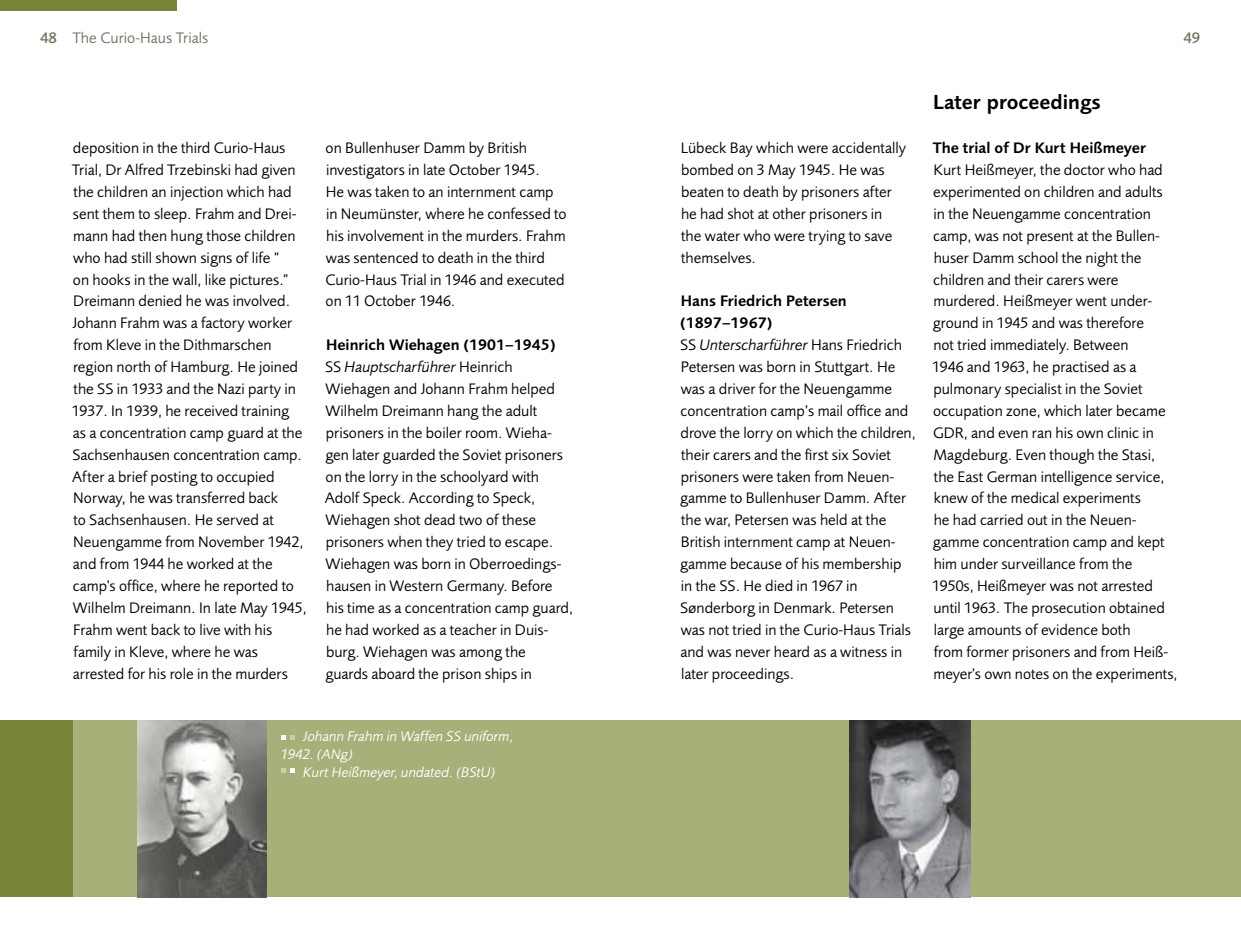
<style>
.page{position:relative;width:1241px;height:943px;background:#fff}
.page>*{position:absolute;margin:0;border:0;box-sizing:border-box;transform-origin:0 0}
.t1{font:21px "Foundry Sans Demi";color:#000}
.t2{font:15.75px/21.9px "Foundry Sans";color:#000}
.t3{font:15.75px/21.9px "Foundry Sans Demi CE";color:#000}
.t4{font:15.75px "Foundry Sans Book Italic CE";color:#000}
.t5{font:15.75px "Foundry Sans";color:#737162}
.t6{font:500 15.75px "Foundry Sans";color:#737162}
.t7{font:14.53px/18px "Foundry Sans Book Italic CE";color:#fff}
.s1{font-weight:500}
.s2{font-family:"Foundry Sans"}
</style>
<div class="page">
<div style="left:0;top:721px;width:1240px;height:176px;background:#a6b079"></div>
<div style="left:0;top:721px;width:72px;height:176px;background:#768536"></div>
<div style="left:0;top:0;width:176px;height:11px;background:#768536"></div>
<img style="left:137px;top:721px;width:129px;height:176px">
<img style="left:849px;top:721px;width:121px;height:176px">
<svg style="left:281px;top:735px;width:13px;height:4px"></svg>
<svg style="left:281px;top:768px;width:13px;height:5px"></svg>
<p class="t5" style="left:40px;top:28px;width:170px"><span class="s1">48</span> The Curio-Haus Trials</p>
<p class="t2" style="left:72px;top:137px;width:236px">deposition in the third Curio-Haus Trial, Dr Alfred Trzebinski had given the children an injection which had sent them to sleep. Frahm and Drei&shy;mann had then hung those children who had still shown signs of life “<br>on hooks in the wall, like pictures.” Dreimann denied he was involved.<br>Johann Frahm was a factory worker from Kleve in the Dithmarschen region north of Hamburg. He joined the SS in 1933 and the Nazi party in 1937. In 1939, he received training<br>as a concentration camp guard at the Sachsenhausen concentration camp.<br>After a brief posting to occupied Norway, he was transferred back<br>to Sachsenhausen. He served at Neuengamme from November 1942, and from 1944 he worked at the camp's office, where he reported to Wilhelm Dreimann. In late May 1945, Frahm went back to live with his family in Kleve, where he was arrested for his role in the murders</p>
<p class="t2" style="left:325px;top:137px;width:243px">on Bullenhuser Damm by British investigators in late October 1945.<br>He was taken to an internment camp in Neumünster, where he confessed to his involvement in the murders. Frahm was sentenced to death in the third Curio-Haus Trial in 1946 and executed on 11 October 1946.</p>
<p class="t3" style="left:326px;top:334px;width:231px">Heinrich Wiehagen (1901–1945)</p>
<p class="t4" style="left:325px;top:358px;width:189px"><span class="s2">SS</span> Hauptscharführer <span class="s2">Heinrich</span></p>
<p class="t2" style="left:325px;top:378px;width:250px">Wiehagen and Johann Frahm helped Wilhelm Dreimann hang the adult prisoners in the boiler room. Wieha&shy;gen later guarded the Soviet prisoners on the lorry in the schoolyard with Adolf Speck. According to Speck, Wiehagen shot dead two of these prisoners when they tried to escape.<br>Wiehagen was born in Oberroedings&shy;hausen in Western Germany. Before his time as a concentration camp guard, he had worked as a teacher in Duis&shy;burg. Wiehagen was among the<br>guards aboard the prison ships in</p>
<p class="t7" style="left:281px;top:726px;width:234px;text-indent:22px">Johann Frahm in Waffen SS uniform,<br>1942. (ANg)</p>
<p class="t7" style="left:303px;top:762px;width:193px">Kurt Heißmeyer, undated. (BStU)</p>
<p class="t6" style="left:1183px;top:28px;width:18px">49</p>
<p class="t2" style="left:680px;top:137px;width:227px">Lübeck Bay which were accidentally bombed on 3 May 1945. He was beaten to death by prisoners after he had shot at other prisoners in the water who were trying to save themselves.</p>
<p class="t3" style="left:680px;top:290px;width:168px">Hans Friedrich Petersen (1897–1967)</p>
<p class="t4" style="left:680px;top:336px;width:223px"><span class="s2">SS</span> Unterscharführer <span class="s2">Hans Friedrich</span></p>
<p class="t2" style="left:680px;top:356px;width:237px">Petersen was born in Stuttgart. He was a driver for the Neuengamme concentration camp’s mail office and drove the lorry on which the children, their carers and the first six Soviet prisoners were taken from Neuen&shy;gamme to Bullenhuser Damm. After the war, Petersen was held at the<br>British internment camp at Neuen&shy;gamme because of his membership in the SS. He died in 1967 in<br>Sønderborg in Denmark. Petersen was not tried in the Curio-Haus Trials and was never heard as a witness in later proceedings.</p>
<h1 class="t1" style="left:933px;top:90px;width:169px">Later proceedings</h1>
<p class="t3" style="left:932px;top:137px;width:215px">The trial of Dr Kurt Heißmeyer</p>
<p class="t2" style="left:931px;top:159px;width:247px">Kurt Heißmeyer, the doctor who had experimented on children and adults<br>in the Neuengamme concentration camp, was not present at the Bullen&shy;huser Damm school the night the children and their carers were murdered. Heißmeyer went under&shy;ground in 1945 and was therefore<br>not tried immediately. Between<br>1946 and 1963, he practised as a pulmonary specialist in the Soviet occupation zone, which later became GDR, and even ran his own clinic in Magdeburg. Even though the Stasi, the East German intelligence service, knew of the medical experiments<br>he had carried out in the Neuen&shy;gamme concentration camp and kept him under surveillance from the<br>1950s, Heißmeyer was not arrested until 1963. The prosecution obtained large amounts of evidence both<br>from former prisoners and from Heiß&shy;meyer's own notes on the experiments,</p>
</div>
